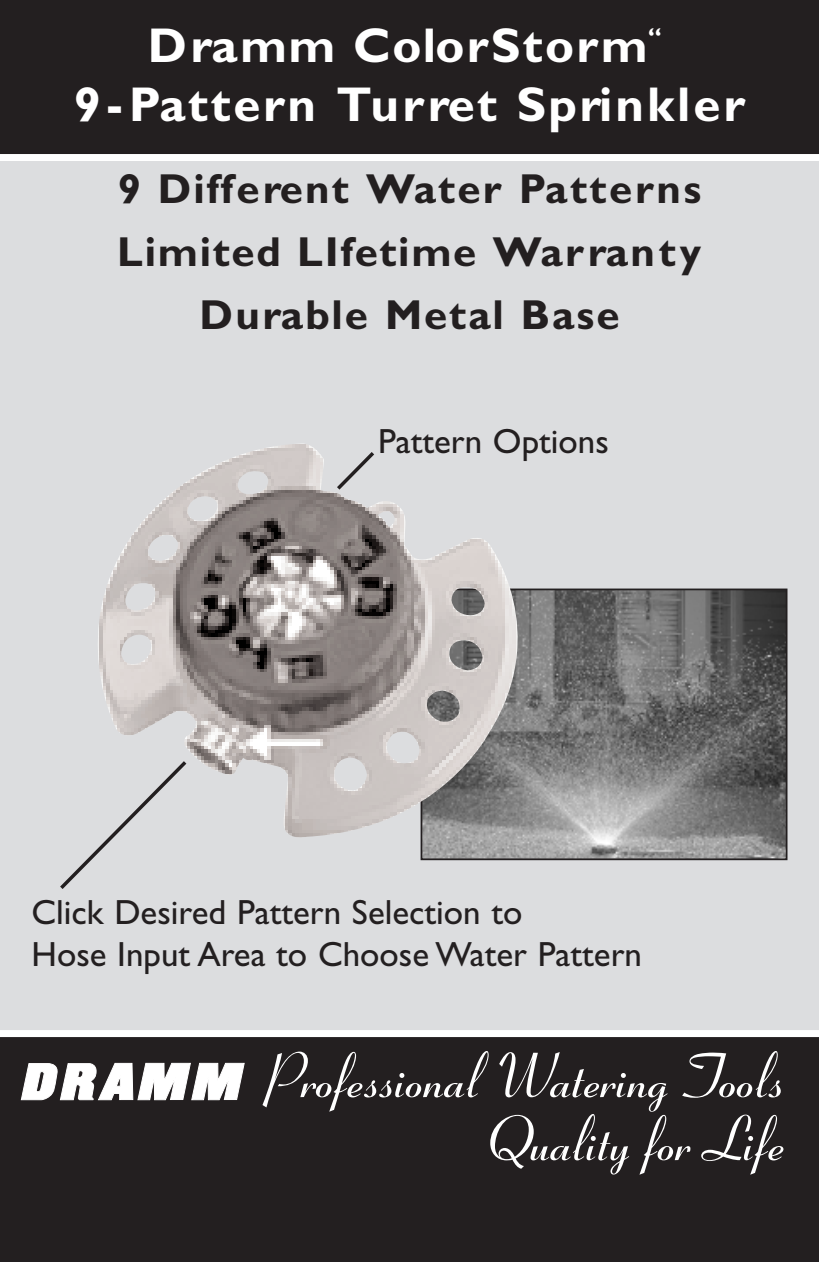
<style>
.page{position:relative;width:819px;height:1262px;background:#fff}
.page>*{position:absolute;margin:0;border:0;box-sizing:border-box;transform-origin:0 0}
.t1{font:700 63px/63px "Coronet";color:#fff;text-align:right}
.t2{font:700 49px/58.8px "Gill Sans";letter-spacing:.045em;color:#fff;text-align:center}
.t3{font:700 42px/63px "Gill Sans";letter-spacing:.045em;color:#231f20;text-align:center}
.t4{font:35px/42px "Gill Sans";color:#231f20}
</style>
<div class="page">
<div style="left:0;top:158px;width:819px;height:876px;background:#dcdddf"></div>
<div style="left:0;top:0;width:819px;height:158px;background:#231f20"></div>
<div style="left:0;top:1037px;width:819px;height:225px;background:#231f20"></div>
<svg style="left:21px;top:1063px;width:223px;height:37px"></svg>
<div style="left:0;top:154px;width:819px;height:7px;background:#fff"></div>
<div style="left:0;top:1030px;width:819px;height:7px;background:#fff"></div>
<img style="left:424px;top:591px;width:360px;height:266px">
<div style="left:421px;top:588px;width:366px;height:272px;border:2px solid #231f20"></div>
<img style="left:98px;top:443px;width:425px;height:400px">
<svg style="left:60px;top:757px;width:130px;height:132px"></svg>
<svg style="left:333px;top:448px;width:45px;height:45px"></svg>
<h2 class="t2" style="left:74px;top:21px;width:673px">Dramm ColorStorm<sup>“<br></sup>9-Pattern Turret Sprinkler</h2>
<p class="t3" style="left:117px;top:161px;width:586px">9 Different Water Patterns<br>Limited LIfetime Warranty<br>Durable Metal Base</p>
<p class="t4" style="left:378px;top:423px;width:232px">Pattern Options</p>
<p class="t4" style="left:32px;top:894px;width:612px">Click Desired Pattern Selection to<br>Hose Input Area to Choose Water Pattern</p>
<h1 class="t1" style="left:265px;top:1050px;width:520px">Professional Watering Tools<br>Quality for Life</h1>
</div>
